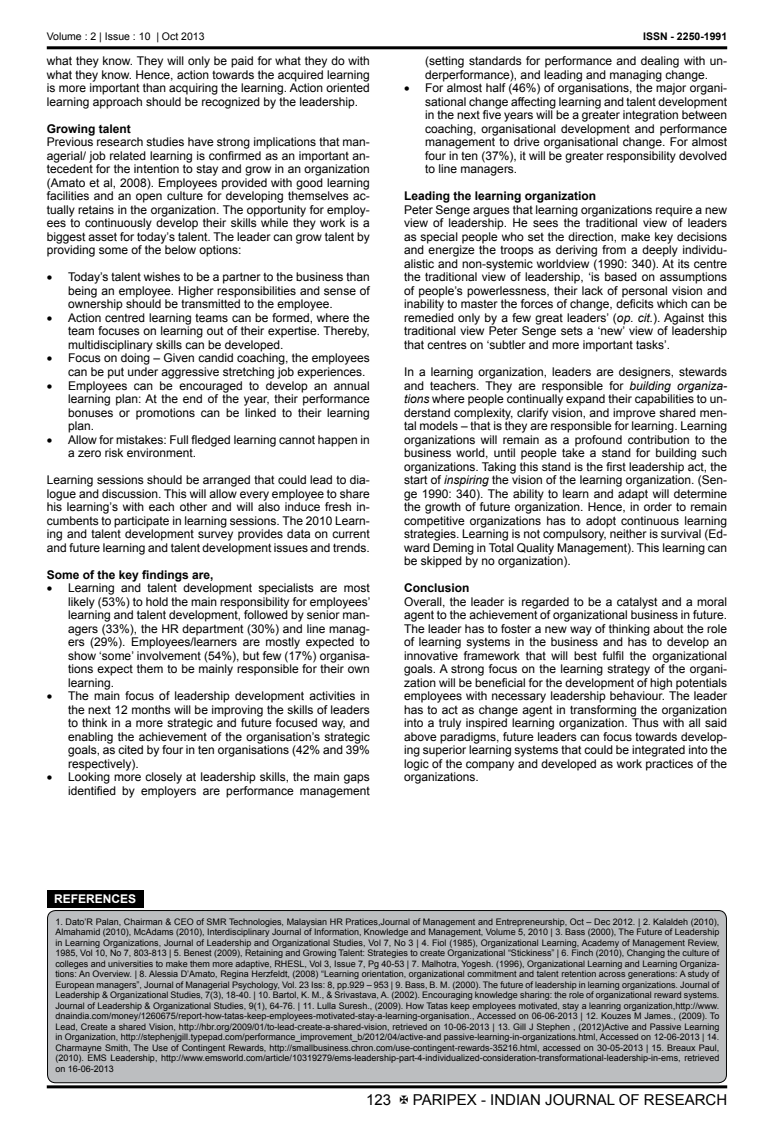
<style>
.page{position:relative;width:774px;height:1136px;background:#fff}
.page>*{position:absolute;margin:0;border:0;box-sizing:border-box;transform-origin:0 0}
.t1{font:15px "Arial";color:#000}
.t2{font:12px/13.5px "Arial";color:#000;text-align:justify}
.t3{font:700 12px "Arial";color:#000}
.t4{font:700 12px "Arial";color:#fff}
.t5{font:10.5px "Arial";color:#000}
.t6{font:700 10.5px "Arial";color:#000}
.t7{font:9px/10.5px "Arial";color:#000;text-align:justify}
.s1{font-style:italic}
</style>
<div class="page">
<hr style="left:47px;top:46px;width:680px;height:3px;background:#000">
<hr style="left:47px;top:1085px;width:680px;height:3px;background:#000">
<div style="left:48px;top:910px;width:678px;height:172px;background:#bcbec0;border-radius:8px"></div>
<div style="left:47px;top:910px;width:680px;height:172px;border:1px solid #000;border-radius:8px"></div>
<div style="left:47px;top:889px;width:96px;height:18px;background:#000"></div>
<p class="t5" style="left:47px;top:33px;width:159px">Volume : 2 | Issue : 10 | Oct 2013</p>
<p class="t6" style="left:643px;top:33px;width:86px">ISSN - 2250-1991</p>
<p class="t2" style="left:47px;top:55px;width:325px">what they know. They will only be paid for what they do with what they know. Hence, action towards the acquired learning is more important than acquiring the learning. Action oriented learning approach should be recognized by the leadership.</p>
<p class="t3" style="left:47px;top:121px;width:86px">Growing talent</p>
<p class="t2" style="left:47px;top:136px;width:325px">Previous research studies have strong implications that man&shy;agerial/ job related learning is confirmed as an important an&shy;tecedent for the intention to stay and grow in an organization (Amato et al, 2008). Employees provided with good learning facilities and an open culture for developing themselves ac&shy;tually retains in the organization. The opportunity for employ&shy;ees to continuously develop their skills while they work is a biggest asset for today’s talent. The leader can grow talent by providing some of the below options:</p>
<p class="t2" style="left:68px;top:271px;width:303px;text-indent:-21px">• Today’s talent wishes to be a partner to the business than being an employee. Higher responsibilities and sense of ownership should be transmitted to the employee.</p>
<p class="t2" style="left:68px;top:312px;width:303px;text-indent:-21px">• Action centred learning teams can be formed, where the team focuses on learning out of their expertise. Thereby, multidisciplinary skills can be developed.</p>
<p class="t2" style="left:68px;top:352px;width:303px;text-indent:-21px">• Focus on doing – Given candid coaching, the employees can be put under aggressive stretching job experiences.</p>
<p class="t2" style="left:68px;top:379px;width:303px;text-indent:-21px">• Employees can be encouraged to develop an annual learning plan: At the end of the year, their performance bonuses or promotions can be linked to their learning plan.</p>
<p class="t2" style="left:68px;top:432px;width:303px;text-indent:-21px">• Allow for mistakes: Full fledged learning cannot happen in a zero risk environment.</p>
<p class="t2" style="left:47px;top:474px;width:325px">Learning sessions should be arranged that could lead to dia&shy;logue and discussion. This will allow every employee to share his learning’s with each other and will also induce fresh in&shy;cumbents to participate in learning sessions. The 2010 Learn&shy;ing and talent development survey provides data on current and future learning and talent development issues and trends.</p>
<p class="t3" style="left:47px;top:566px;width:168px">Some of the key findings are,</p>
<p class="t2" style="left:68px;top:582px;width:304px;text-indent:-21px">• Learning and talent development specialists are most likely (53%) to hold the main responsibility for employees’ learning and talent development, followed by senior man&shy;agers (33%), the HR department (30%) and line manag&shy;ers (29%). Employees/learners are mostly expected to show ‘some’ involvement (54%), but few (17%) organisa&shy;tions expect them to be mainly responsible for their own learning.</p>
<p class="t2" style="left:68px;top:690px;width:303px;text-indent:-21px">• The main focus of leadership development activities in the next 12 months will be improving the skills of leaders to think in a more strategic and future focused way, and enabling the achievement of the organisation’s strategic goals, as cited by four in ten organisations (42% and 39% respectively).</p>
<p class="t2" style="left:47px;top:771px;width:325px;text-align:right">• Looking more closely at leadership skills, the main gaps identified by employers are performance management</p>
<p class="t2" style="left:425px;top:55px;width:303px">(setting standards for performance and dealing with un&shy;derperformance), and leading and managing change.</p>
<p class="t2" style="left:425px;top:81px;width:303px;text-indent:-21px">• For almost half (46%) of organisations, the major organi&shy;sational change affecting learning and talent development in the next five years will be a greater integration between coaching, organisational development and performance management to drive organisational change. For almost four in ten (37%), it will be greater responsibility devolved to line managers.</p>
<p class="t3" style="left:404px;top:188px;width:194px">Leading the learning organization</p>
<p class="t2" style="left:404px;top:204px;width:325px">Peter Senge argues that learning organizations require a new view of leadership. He sees the traditional view of leaders as special people who set the direction, make key decisions and energize the troops as deriving from a deeply individu&shy;alistic and non-systemic worldview (1990: 340). At its centre the traditional view of leadership, ‘is based on assumptions of people’s powerlessness, their lack of personal vision and inability to master the forces of change, deficits which can be remedied only by a few great leaders’ (<span class="s1">op. cit.</span>). Against this traditional view Peter Senge sets a ‘new’ view of leadership that centres on ‘subtler and more important tasks’.</p>
<p class="t2" style="left:404px;top:366px;width:325px">In a learning organization, leaders are designers, stewards and teachers. They are responsible for <span class="s1">building organiza&shy;tions</span> where people continually expand their capabilities to un&shy;derstand complexity, clarify vision, and improve shared men&shy;tal models – that is they are responsible for learning. Learning organizations will remain as a profound contribution to the business world, until people take a stand for building such organizations. Taking this stand is the first leadership act, the start of <span class="s1">inspiring</span> the vision of the learning organization. (Sen&shy;ge 1990: 340). The ability to learn and adapt will determine the growth of future organization. Hence, in order to remain competitive organizations has to adopt continuous learning strategies. Learning is not compulsory, neither is survival (Ed&shy;ward Deming in Total Quality Management). This learning can be skipped by no organization).</p>
<p class="t3" style="left:404px;top:580px;width:67px">Conclusion</p>
<p class="t2" style="left:404px;top:595px;width:325px">Overall, the leader is regarded to be a catalyst and a moral agent to the achievement of organizational business in future.<br>The leader has to foster a new way of thinking about the role of learning systems in the business and has to develop an innovative framework that will best fulfil the organizational goals. A strong focus on the learning strategy of the organi&shy;zation will be beneficial for the development of high potentials employees with necessary leadership behaviour. The leader has to act as change agent in transforming the organization into a truly inspired learning organization. Thus with all said above paradigms, future leaders can focus towards develop&shy;ing superior learning systems that could be integrated into the logic of the company and developed as work practices of the organizations.</p>
<p class="t4" style="left:54px;top:890px;width:84px">REFERENCES</p>
<p class="t7" style="left:55px;top:916px;width:665px">1. Dato’R Palan, Chairman &amp; CEO of SMR Technologies, Malaysian HR Pratices,Journal of Management and Entrepreneurship, Oct – Dec 2012. | 2. Kalaldeh (2010), Almahamid (2010), McAdams (2010), Interdisciplinary Journal of Information, Knowledge and Management, Volume 5, 2010 | 3. Bass (2000), The Future of Leadership in Learning Organizations, Journal of Leadership and Organizational Studies, Vol 7, No 3 | 4. Fiol (1985), Organizational Learning, Academy of Management Review, 1985, Vol 10, No 7, 803-813 | 5. Benest (2009), Retaining and Growing Talent: Strategies to create Organizational “Stickiness” | 6. Finch (2010), Changing the culture of colleges and universities to make them more adaptive, RHESL, Vol 3, Issue 7, Pg 40-53 | 7. Malhotra, Yogesh. (1996), Organizational Learning and Learning Organiza&shy;tions: An Overview. | 8. Alessia D’Amato, Regina Herzfeldt, (2008) “Learning orientation, organizational commitment and talent retention across generations: A study of European managers”, Journal of Managerial Psychology, Vol. 23 Iss: 8, pp.929 – 953 | 9. Bass, B. M. (2000). The future of leadership in learning organizations. Journal of Leadership &amp; Organizational Studies, 7(3), 18-40. | 10. Bartol, K. M., &amp; Srivastava, A. (2002). Encouraging knowledge sharing: the role of organizational reward systems.<br>Journal of Leadership &amp; Organizational Studies, 9(1), 64-76. | 11. Lulla Suresh., (2009). How Tatas keep employees motivated, stay a leanring organization,http://www. dnaindia.com/money/1260675/report-how-tatas-keep-employees-motivated-stay-a-learning-organisation., Accessed on 06-06-2013 | 12. Kouzes M James., (2009). To Lead, Create a shared Vision, http://hbr.org/2009/01/to-lead-create-a-shared-vision, retrieved on 10-06-2013 | 13. Gill J Stephen , (2012)Active and Passive Learning in Organization, http://stephenjgill.typepad.com/performance_improvement_b/2012/04/active-and passive-learning-in-organizations.html, Accessed on 12-06-2013 | 14.<br>Charmayne Smith, The Use of Contingent Rewards, http://smallbusiness.chron.com/use-contingent-rewards-35216.html, accessed on 30-05-2013 | 15. Breaux Paul, (2010). EMS Leadership, http://www.emsworld.com/article/10319279/ems-leadership-part-4-individualized-consideration-transformational-leadership-in-ems, retrieved on 16-06-2013</p>
<p class="t1" style="left:366px;top:1093px;width:27px">123</p>
<p class="t1" style="left:413px;top:1093px;width:316px">PARIPEX - INDIAN JOURNAL OF RESEARCH</p>
</div>
